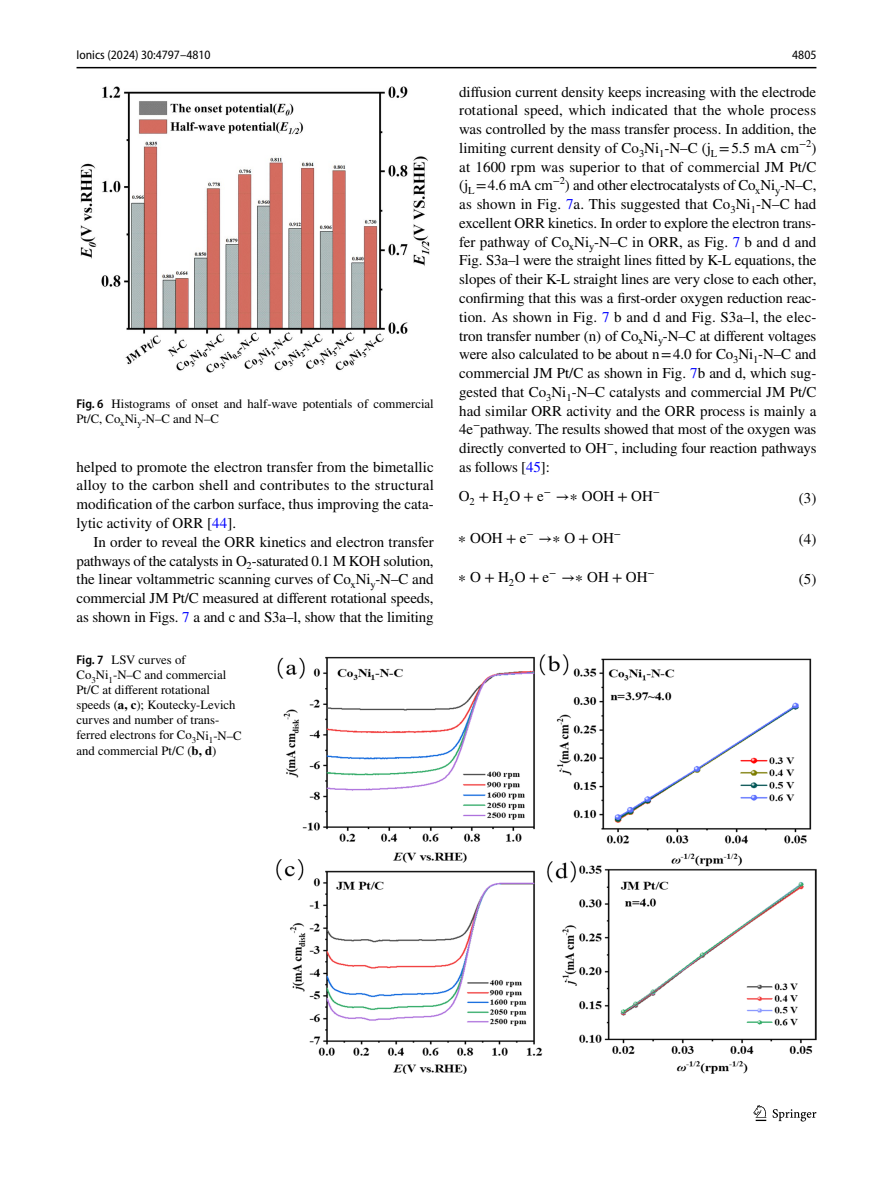
<style>
.page{position:relative;width:893px;height:1187px;background:#fff}
.page>*{position:absolute;margin:0;border:0;box-sizing:border-box;transform-origin:0 0}
.t1{font:15px/18.8px "STIX";letter-spacing:-.005em;color:#000;text-align:justify}
.t2{font:15px "STIX General Regular 3";color:#000}
.t3{font:15px "STIX General Regular 5";color:#000}
.t4{font:15px "STIX General Regular 4";color:#000}
.t5{font:12.75px/15px "STIX";color:#000}
.t6{font:semi-condensed 12.75px "Myriad Pro";color:#000}
.s1{font-family:"Myriad Pro";font-weight:600;font-stretch:semi-condensed}
.s2{color:#00f}
.s3{font-weight:700}
.s4{font-family:"STIX Math Regular 3"}
.s5{font-family:"STIX Math Sans Regular 2"}
.s6{font-family:"STIX Math Regular 4"}
.s7{font-family:"STIX Math Sans Regular 3"}
.s8{font-family:"STIX Math Regular 5"}
.s9{font-family:"STIX Math Sans"}
</style>
<div class="page">
<hr style="left:77px;top:67px;width:739px;height:1px;background:#000">
<svg style="left:753px;top:1105px;width:13px;height:15px"></svg>
<svg style="left:773px;top:1109px;width:43px;height:12px"></svg>
<img style="left:81px;top:87px;width:348px;height:286px">
<img style="left:276px;top:655px;width:540px;height:418px">
<p class="t6" style="left:77px;top:48px;width:136px">Ionics (2024) 30:4797–4810</p>
<p class="t6" style="left:792px;top:48px;width:26px">4805</p>
<p class="t5" style="left:77px;top:397px;width:359px"><span class="s1">Fig. 6</span> Histograms of onset and half-wave potentials of commercial<br>Pt/C, Co<sub>x</sub>Ni<sub>y</sub>-N–C and N–C</p>
<p class="t1" style="left:77px;top:458px;width:359px">helped to promote the electron transfer from the bimetallic alloy to the carbon shell and contributes to the structural modification of the carbon surface, thus improving the cata&shy;lytic activity of ORR [<span class="s2">44</span>].</p>
<p class="t1" style="left:77px;top:533px;width:359px;text-indent:17px">In order to reveal the ORR kinetics and electron transfer pathways of the catalysts in O<sub>2</sub>-saturated 0.1 M KOH solution, the linear voltammetric scanning curves of Co<sub>x</sub>Ni<sub>y</sub>-N–C and commercial JM Pt/C measured at different rotational speeds, as shown in Figs. <span class="s2">7</span> a and c and S3a–l, show that the limiting</p>
<p class="t5" style="left:77px;top:653px;width:167px"><span class="s1">Fig. 7</span> LSV curves of<br>Co<sub>3</sub>Ni<sub>1</sub>-N–C and commercial<br>Pt/C at different rotational speeds (<span class="s3">a, c</span>); Koutecky-Levich curves and number of trans&shy;ferred electrons for Co<sub>3</sub>Ni<sub>1</sub>-N–C and commercial Pt/C (<span class="s3">b, d</span>)</p>
<p class="t1" style="left:459px;top:83px;width:359px">diffusion current density keeps increasing with the electrode rotational speed, which indicated that the whole process was controlled by the mass transfer process. In addition, the limiting current density of Co<sub>3</sub>Ni<sub>1</sub>-N–C (j<sub>L</sub> =5.5 mA cm<sup>−2</sup>) at 1600 rpm was superior to that of commercial JM Pt/C (j<sub>L</sub> =4.6 mA cm<sup>−2</sup>) and other electrocatalysts of Co<sub>x</sub>Ni<sub>y</sub>-N–C, as shown in Fig. <span class="s2">7</span>a. This suggested that Co<sub>3</sub>Ni<sub>1</sub>-N–C had excellent ORR kinetics. In order to explore the electron trans&shy;fer pathway of Co<sub>x</sub>Ni<sub>y</sub>-N–C in ORR, as Fig. <span class="s2">7</span> b and d and Fig. S3a–l were the straight lines fitted by K-L equations, the slopes of their K-L straight lines are very close to each other, confirming that this was a first-order oxygen reduction reac&shy;tion. As shown in Fig. <span class="s2">7</span> b and d and Fig. S3a–l, the elec&shy;tron transfer number (n) of Co<sub>x</sub>Ni<sub>y</sub>-N–C at different voltages were also calculated to be about n=4.0 for Co<sub>3</sub>Ni<sub>1</sub>-N–C and commercial JM Pt/C as shown in Fig. <span class="s2">7</span>b and d, which sug&shy;gested that Co<sub>3</sub>Ni<sub>1</sub>-N–C catalysts and commercial JM Pt/C had similar ORR activity and the ORR process is mainly a 4e<sup>−</sup>pathway. The results showed that most of the oxygen was directly converted to OH<sup>−</sup>, including four reaction pathways as follows [<span class="s2">45</span>]:</p>
<p class="t2" style="left:459px;top:490px;width:203px">O<sub>2</sub> <span class="s4">+</span> H<sub>2</sub>O <span class="s4">+</span> e<sup>−</sup> <span class="s5">→</span><span class="s4">∗</span> OOH <span class="s4">+</span> OH<sup>−</sup></p>
<p class="t1" style="left:799px;top:490px;width:19px">(3)</p>
<p class="t4" style="left:458px;top:532px;width:164px"><span class="s6">∗</span> OOH <span class="s6">+</span> e<sup>−</sup> <span class="s7">→</span><span class="s6">∗</span> O <span class="s6">+</span> OH<sup>−</sup></p>
<p class="t1" style="left:799px;top:530px;width:19px">(4)</p>
<p class="t3" style="left:458px;top:571px;width:198px"><span class="s8">∗</span> O <span class="s8">+</span> H<sub>2</sub>O <span class="s8">+</span> e<sup>−</sup> <span class="s9">→</span><span class="s8">∗</span> OH <span class="s8">+</span> OH<sup>−</sup></p>
<p class="t1" style="left:799px;top:571px;width:19px">(5)</p>
</div>
